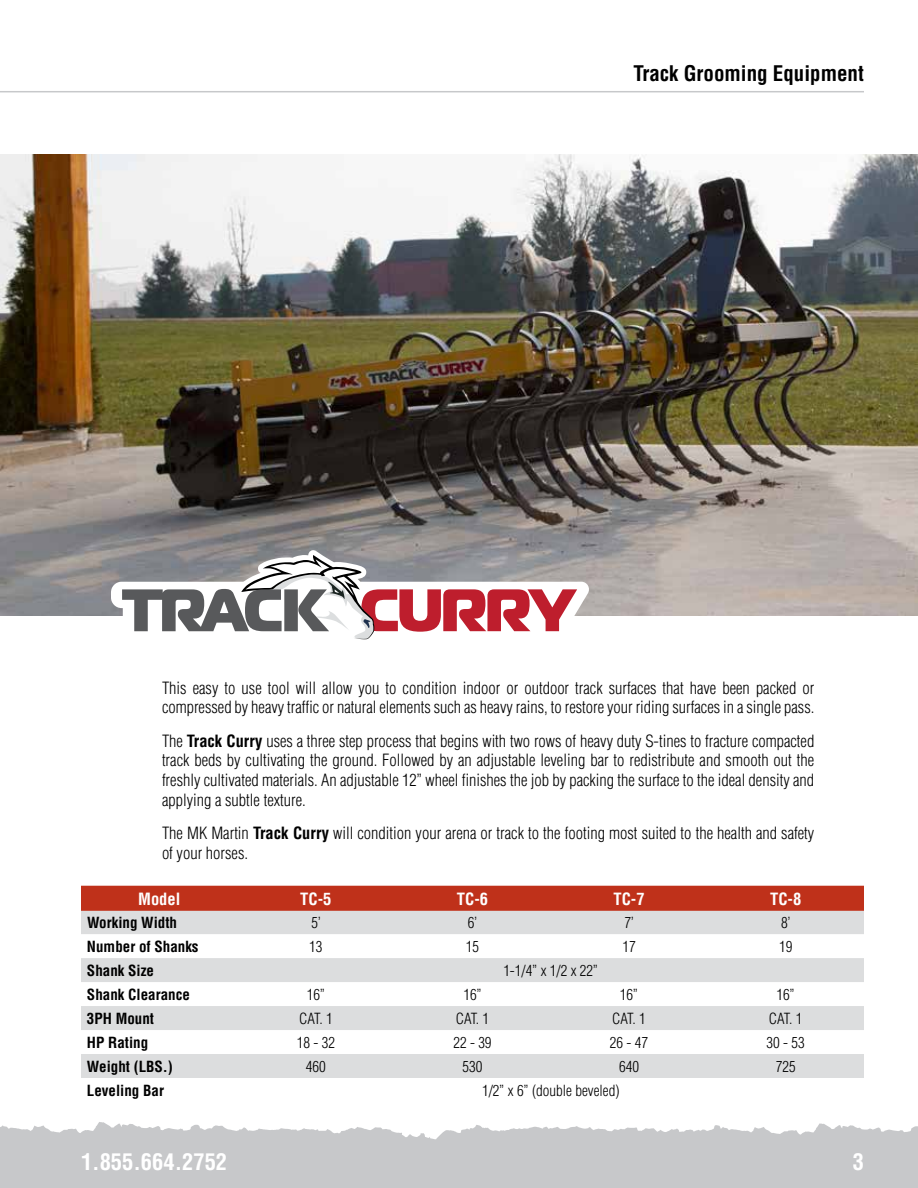
<style>
.page{position:relative;width:918px;height:1188px;background:#fff}
.page>*{position:absolute;margin:0;border:0;box-sizing:border-box;transform-origin:0 0}
.t1{font:700 condensed 22.5px "Helvetica";color:#fff}
.t2{font:700 condensed 21px "Helvetica";color:#000}
.t3{font:300 condensed 16.5px/19.8px "Helvetica";color:#000}
.t4{font:700 condensed 16.5px "Helvetica";color:#fff}
.t5{font:300 condensed 15px "Helvetica";color:#000}
.t6{font:700 condensed 15px "Helvetica";color:#000}
.s1{font-weight:700}
</style>
<div class="page">
<svg style="left:0;top:1122px;width:918px;height:66px;background:#cdcecf"></svg>
<hr style="left:0;top:91px;width:864px;height:1px;background:#c7c8ca">
<img style="left:0;top:155px;width:918px;height:461px">
<svg style="left:111px;top:550px;width:478px;height:90px"></svg>
<div style="left:81px;top:886px;width:783px;height:25px;background:#bf311a"></div>
<svg style="left:81px;top:911px;width:783px;height:167px;fill:#dcddde"></svg>
<p class="t2" style="left:633px;top:60px;width:232px">Track Grooming Equipment</p>
<p class="t3" style="left:162px;top:678px;width:654px">This easy to use tool will allow you to condition indoor or outdoor track surfaces that have been packed or compressed by heavy traffic or natural elements such as heavy rains, to restore your riding surfaces in a single pass.</p>
<p class="t3" style="left:162px;top:731px;width:654px;text-align:justify">The <span class="s1">Track Curry</span> uses a three step process that begins with two rows of heavy duty S-tines to fracture compacted track beds by cultivating the ground. Followed by an adjustable leveling bar to redistribute and smooth out the freshly cultivated materials. An adjustable 12” wheel finishes the job by packing the surface to the ideal density and applying a subtle texture.</p>
<p class="t3" style="left:162px;top:823px;width:654px">The MK Martin <span class="s1">Track Curry</span> will condition your arena or track to the footing most suited to the health and safety of your horses.</p>
<p class="t4" style="left:138px;top:889px;width:44px">Model</p>
<p class="t4" style="left:300px;top:889px;width:33px">TC-5</p>
<p class="t4" style="left:457px;top:889px;width:33px">TC-6</p>
<p class="t4" style="left:614px;top:889px;width:33px">TC-7</p>
<p class="t4" style="left:770px;top:889px;width:33px">TC-8</p>
<p class="t6" style="left:87px;top:913px;width:92px">Working Width</p>
<p class="t5" style="left:311px;top:913px;width:11px">5’</p>
<p class="t5" style="left:468px;top:913px;width:11px">6’</p>
<p class="t5" style="left:625px;top:913px;width:11px">7’</p>
<p class="t5" style="left:781px;top:913px;width:11px">8’</p>
<p class="t6" style="left:87px;top:937px;width:113px">Number of Shanks</p>
<p class="t5" style="left:309px;top:937px;width:15px">13</p>
<p class="t5" style="left:466px;top:937px;width:15px">15</p>
<p class="t5" style="left:622px;top:937px;width:15px">17</p>
<p class="t5" style="left:779px;top:937px;width:15px">19</p>
<p class="t6" style="left:87px;top:961px;width:69px">Shank Size</p>
<p class="t5" style="left:503px;top:961px;width:96px">1-1/4” x 1/2 x 22”</p>
<p class="t6" style="left:87px;top:985px;width:104px">Shank Clearance</p>
<p class="t5" style="left:307px;top:985px;width:20px">16”</p>
<p class="t5" style="left:463px;top:985px;width:20px">16”</p>
<p class="t5" style="left:620px;top:985px;width:20px">16”</p>
<p class="t5" style="left:777px;top:985px;width:20px">16”</p>
<p class="t6" style="left:87px;top:1009px;width:69px">3PH Mount</p>
<p class="t5" style="left:299px;top:1009px;width:35px">CAT. 1</p>
<p class="t5" style="left:456px;top:1009px;width:35px">CAT. 1</p>
<p class="t5" style="left:612px;top:1009px;width:35px">CAT. 1</p>
<p class="t5" style="left:769px;top:1009px;width:35px">CAT. 1</p>
<p class="t6" style="left:87px;top:1033px;width:63px">HP Rating</p>
<p class="t5" style="left:297px;top:1033px;width:40px">18 - 32</p>
<p class="t5" style="left:453px;top:1033px;width:40px">22 - 39</p>
<p class="t5" style="left:610px;top:1033px;width:40px">26 - 47</p>
<p class="t5" style="left:767px;top:1033px;width:40px">30 - 53</p>
<p class="t6" style="left:87px;top:1057px;width:87px">Weight (LBS.)</p>
<p class="t5" style="left:306px;top:1057px;width:21px">460</p>
<p class="t5" style="left:463px;top:1057px;width:21px">530</p>
<p class="t5" style="left:619px;top:1057px;width:21px">640</p>
<p class="t5" style="left:776px;top:1057px;width:21px">725</p>
<p class="t6" style="left:87px;top:1081px;width:79px">Leveling Bar</p>
<p class="t5" style="left:482px;top:1081px;width:139px">1/2” x 6” (double beveled)</p>
<h1 class="t1" style="left:81px;top:1148px;width:148px">1.855.664.2752</h1>
<h1 class="t1" style="left:853px;top:1148px;width:13px">3</h1>
</div>
